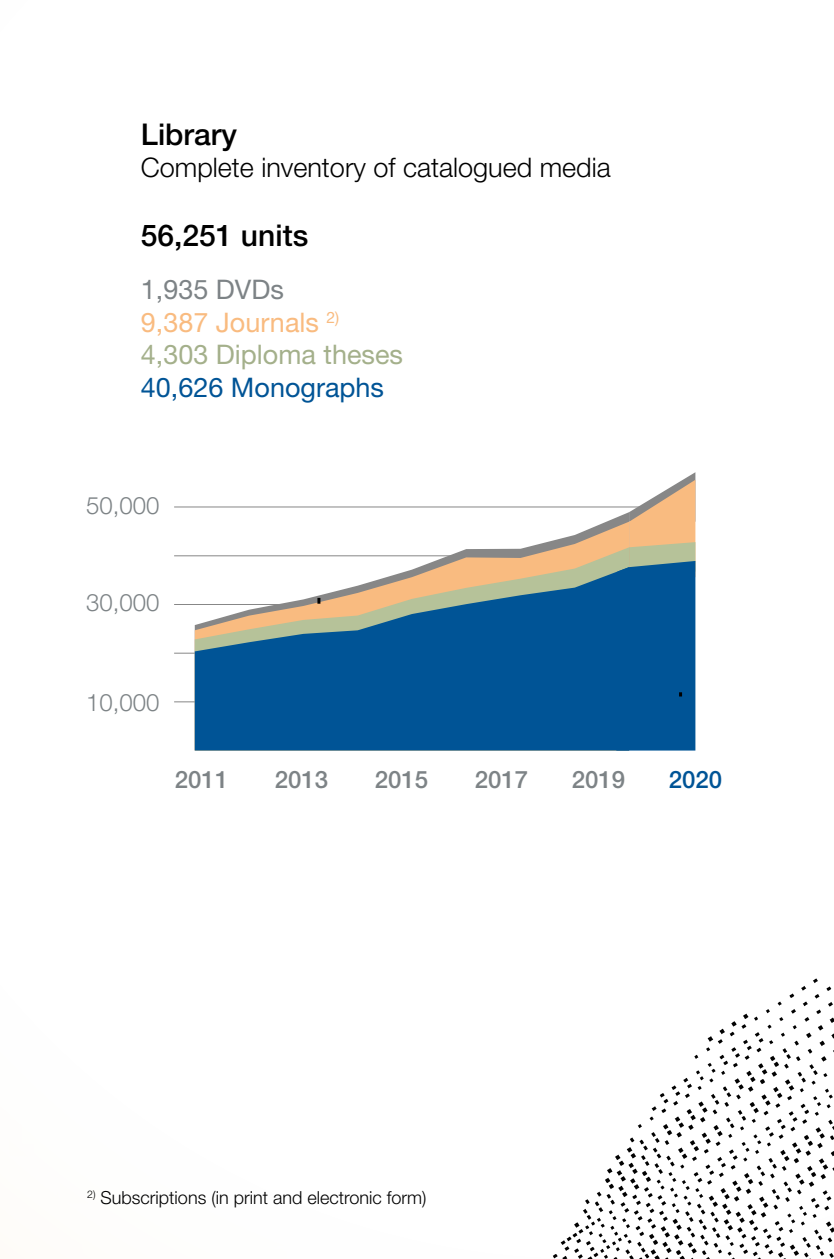
<style>
.page{position:relative;width:834px;height:1259px;background:#fff}
.page>*{position:absolute;margin:0;border:0;box-sizing:border-box;transform-origin:0 0}
.t1{font:500 30px "Helvetica Neue LT Pro";color:#000}
.t2{font:27px/32.4px "Helvetica Neue LT Pro";color:#a4b08b}
.t3{font:300 27px "Helvetica Neue LT Pro";color:#000}
.t4{font:27px "Helvetica Neue LT Pro";color:#005496}
.t5{font:500 24px "Helvetica Neue LT Pro";color:#7d8386}
.t6{font:300 24px "Helvetica Neue LT Pro";color:#7d8386}
.t7{font:500 24px "Helvetica Neue LT Pro";color:#005496}
.t8{font:300 18px "Helvetica Neue LT Pro";color:#000}
.s1{color:#7d8386}
.s2{color:#f9bb80}
</style>
<div class="page">
<img style="left:553px;top:978px;width:280px;height:281px">
<hr style="left:174px;top:701px;width:471px;height:1px;background:#878787">
<hr style="left:174px;top:604px;width:471px;height:1px;background:#878787">
<hr style="left:174px;top:652px;width:471px;height:1px;background:#878787">
<hr style="left:174px;top:555px;width:453px;height:1px;background:#878787">
<hr style="left:174px;top:506px;width:471px;height:1px;background:#878787">
<svg style="left:528px;top:522px;width:88px;height:25px"></svg>
<svg style="left:195px;top:547px;width:421px;height:20px"></svg>
<svg style="left:195px;top:567px;width:421px;height:183px;background:#3b749d"></svg>
<svg style="left:317px;top:598px;width:3px;height:6px"></svg>
<svg style="left:616px;top:472px;width:79px;height:278px;background:#4b7b9b"></svg>
<p class="t1" style="left:141px;top:116px;width:98px">Library</p>
<p class="t3" style="left:141px;top:151px;width:471px">Complete inventory of catalogued media</p>
<p class="t1" style="left:141px;top:217px;width:169px">56,251 units</p>
<p class="t2" style="left:141px;top:273px;width:264px"><span class="s1">1,935 DVDs<br></span><span class="s2">9,387 Journals</span> <sup>2)<br></sup>4,303 Diploma theses</p>
<p class="t4" style="left:141px;top:370px;width:245px">40,626 Monographs</p>
<p class="t6" style="left:86px;top:491px;width:75px">50,000</p>
<p class="t6" style="left:86px;top:588px;width:75px">30,000</p>
<p class="t6" style="left:86px;top:687px;width:75px">10,000</p>
<p class="t5" style="left:175px;top:765px;width:55px">2011</p>
<p class="t5" style="left:275px;top:765px;width:55px">2013</p>
<p class="t5" style="left:375px;top:765px;width:55px">2015</p>
<p class="t5" style="left:475px;top:765px;width:55px">2017</p>
<p class="t5" style="left:571px;top:765px;width:55px">2019</p>
<p class="t7" style="left:668px;top:765px;width:55px">2020</p>
<p class="t8" style="left:87px;top:1186px;width:341px"><sup>2)</sup> Subscriptions (in print and electronic form)</p>
</div>
